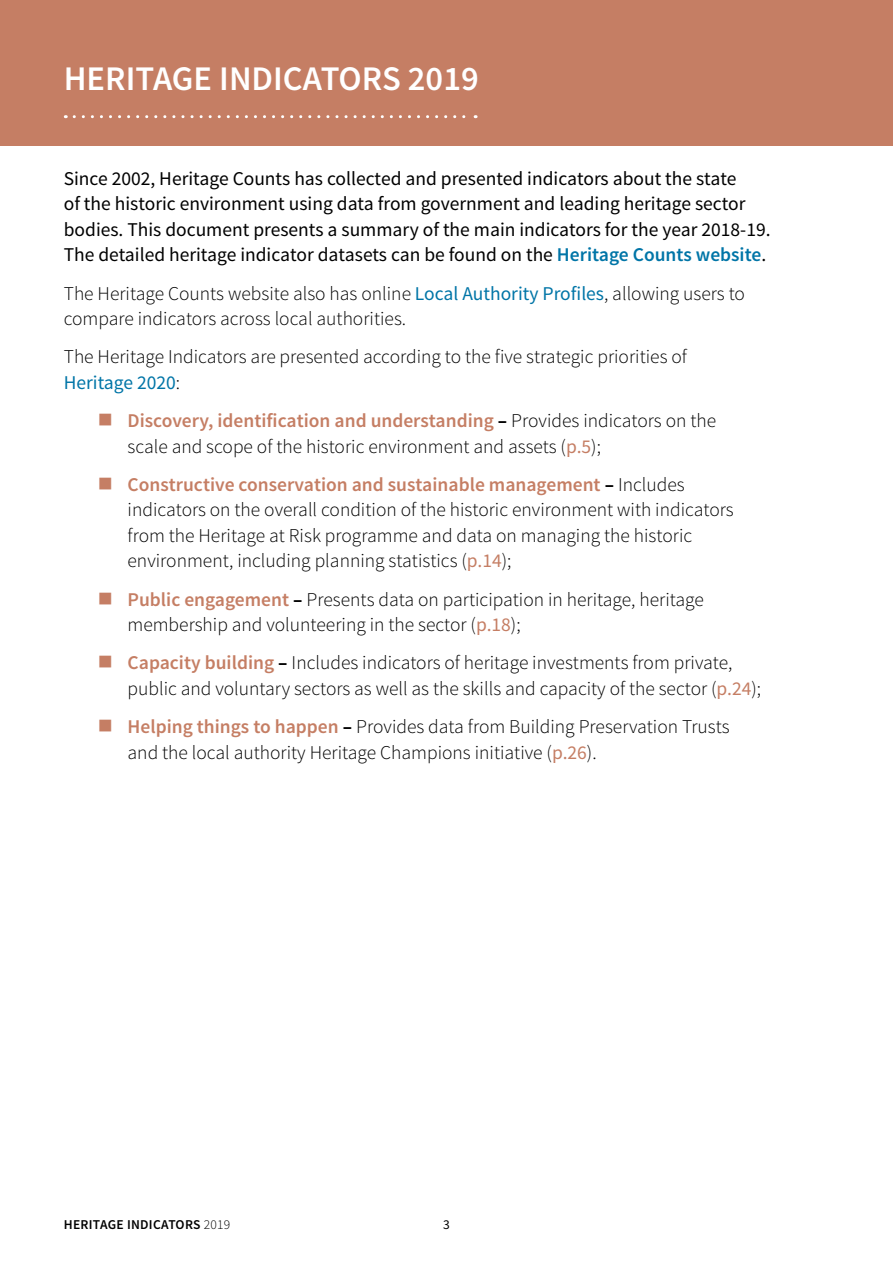
<style>
.page{position:relative;width:893px;height:1263px;background:#fff}
.page>*{position:absolute;margin:0;border:0;box-sizing:border-box;transform-origin:0 0}
.Top_Header{font:600 34.5px "Source Sans Pro";color:#fff}
.Bullets_Body_1{font:300 19.5px/25.5px "Source Sans Pro";color:#000}
.Intro_Normal{font:19.5px/25.5px "Source Sans Pro";color:#000}
.Intro_Normal-2{font:300 19.5px/25.5px "Source Sans Pro";color:#000}
.t1{font:600 13.5px "Source Sans Pro";letter-spacing:.02em;color:#000}
.t2{font:13.5px "Source Sans Pro";color:#000}
.s1{font-weight:600;color:#0075a7}
.s2{font-weight:400;color:#0075a7}
.s3{color:#c57e64}
.s4{font-weight:600;color:#c57e64}
.s5{font-weight:700}
.s6{font-weight:400;color:#c57e64}
.s7{font-weight:300}
</style>
<div class="page">
<div style="left:0;top:0;width:893px;height:145px;background:#c57e64"></div>
<svg style="left:74px;top:115px;width:402px;height:3px"></svg>
<p class="Top_Header" style="left:64px;top:56px;width:416px">HERITAGE INDICATORS 2019</p>
<p class="Intro_Normal" style="left:64px;top:166px;width:708px">Since 2002, Heritage Counts has collected and presented indicators about the state<br>of the historic environment using data from government and leading heritage sector bodies. This document presents a summary of the main indicators for the year 2018-19.<br>The detailed heritage indicator datasets can be found on the <span class="s1">Heritage Counts website</span>.</p>
<p class="Intro_Normal-2" style="left:64px;top:280px;width:683px">The Heritage Counts website also has online <span class="s2">Local Authority Profiles</span>, allowing users to compare indicators across local authorities.</p>
<p class="Intro_Normal-2" style="left:64px;top:344px;width:625px">The Heritage Indicators are presented according to the five strategic priorities of<br><span class="s2">Heritage 2020</span>:</p>
<p class="Bullets_Body_1" style="left:128px;top:408px;width:590px;text-indent:-30px"><span class="s3">■</span> <span class="s4">Discovery, identification and understanding</span> <span class="s5">–</span> Provides indicators on the scale and scope of the historic environment and assets (<span class="s6">p.5</span>);</p>
<p class="Bullets_Body_1" style="left:128px;top:472px;width:608px;text-indent:-30px"><span class="s3">■</span> <span class="s4">Constructive conservation and sustainable management</span> <span class="s5">–</span> Includes indicators on the overall condition of the historic environment with indicators from the Heritage at Risk programme and data on managing the historic environment, including planning statistics (<span class="s6">p.14</span>);</p>
<p class="Bullets_Body_1" style="left:128px;top:586px;width:578px;text-indent:-30px"><span class="s3">■</span> <span class="s4">Public engagement</span> <span class="s5">–</span> Presents data on participation in heritage, heritage membership and volunteering in the sector (<span class="s6">p.18</span>);</p>
<p class="Bullets_Body_1" style="left:128px;top:650px;width:635px;text-indent:-30px"><span class="s3">■</span> <span class="s4">Capacity building</span> <span class="s5">–</span> Includes indicators of heritage investments from private, public and voluntary sectors as well as the skills and capacity of the sector (<span class="s6">p.24</span>);</p>
<p class="Bullets_Body_1" style="left:128px;top:714px;width:604px;text-indent:-30px"><span class="s3">■</span> <span class="s4">Helping things to happen</span> <span class="s5">–</span> Provides data from Building Preservation Trusts and the local authority Heritage Champions initiative (<span class="s6">p.26</span>).</p>
<p class="t1" style="left:64px;top:1216px;width:168px">HERITAGE INDICATORS <span class="s7">2019</span></p>
<p class="t2" style="left:443px;top:1216px;width:8px">3</p>
</div>
